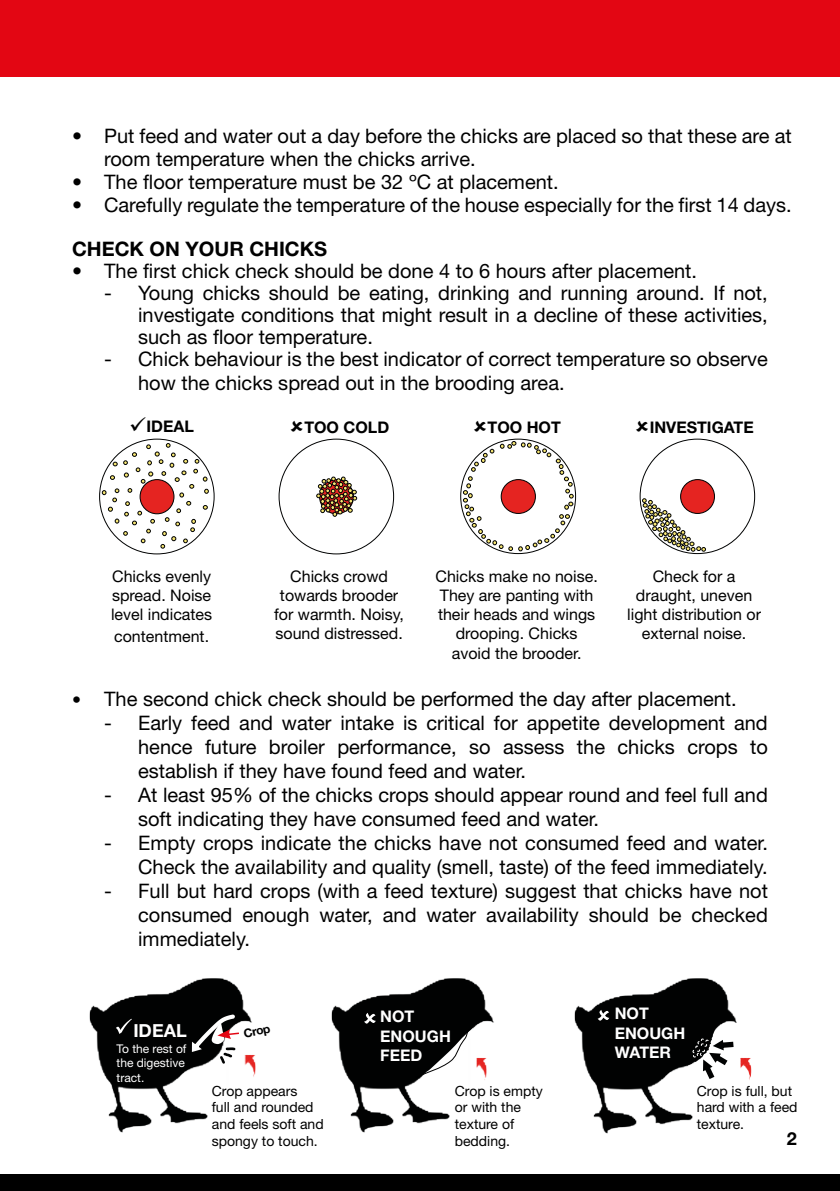
<style>
.page{position:relative;width:840px;height:1191px;background:#fff}
.page>*{position:absolute;margin:0;border:0;box-sizing:border-box;transform-origin:0 0}
.t1{font:20px/24px "Helvetica Neue LT Std";color:#000;text-align:justify}
.t2{font:700 20px "Helvetica Neue LT Std";color:#000}
.t3{font:700 18px "Helvetica Neue LT Std";color:#fff}
.t4{font:700 18px "Helvetica Neue LT Std";color:#000}
.t5{font:16px/19.2px "Helvetica Neue LT Std";color:#000;text-align:center}
.t6{font:700 16px "Helvetica Neue LT Std";color:#000}
.t7{font:700 16px/19.2px "Helvetica Neue LT Std";color:#fff}
.t8{font:14px/16.8px "Helvetica Neue LT Std";color:#000}
.t9{font:12px/14.4px "Helvetica Neue LT Std";color:#fff}
.t10{font:700 12px "Helvetica Neue LT Std";color:#000}
.s1{font-size:18px}
</style>
<div class="page">
<svg style="left:99px;top:439px;width:115px;height:115px"></svg>
<svg style="left:102px;top:443px;width:106px;height:105px"></svg>
<svg style="left:316px;top:477px;width:41px;height:39px"></svg>
<svg style="left:463px;top:441px;width:110px;height:110px"></svg>
<div style="left:680px;top:479px;width:34px;height:34px;background:#e52421;border-radius:50%"></div>
<div style="left:679px;top:479px;width:35px;height:35px;border:1px solid #010202;border-radius:50%"></div>
<svg style="left:642px;top:498px;width:63px;height:53px"></svg>
<img style="left:574px;top:978px;width:163px;height:156px">
<svg style="left:663px;top:1027px;width:70px;height:52px"></svg>
<svg style="left:597px;top:1009px;width:12px;height:11px"></svg>
<img style="left:732px;top:1055px;width:20px;height:26px">
<img style="left:331px;top:978px;width:163px;height:155px">
<svg style="left:364px;top:1012px;width:11px;height:11px"></svg>
<img style="left:468px;top:1055px;width:26px;height:26px">
<svg style="left:414px;top:1027px;width:59px;height:51px"></svg>
<img style="left:89px;top:978px;width:163px;height:155px">
<div style="left:229px;top:1039px;width:34px;height:57px;background:#fff"></div>
<svg style="left:116px;top:1018px;width:16px;height:16px"></svg>
<img style="left:244px;top:1054px;width:12px;height:23px">
<svg style="left:192px;top:1014px;width:48px;height:52px"></svg>
<div style="left:0;top:0;width:839px;height:77px;background:#e30613"></div>
<div style="left:0;top:1174px;width:839px;height:17px;background:#000"></div>
<p class="t1" style="left:104px;top:124px;width:688px;line-height:23px;text-indent:-32px">• Put feed and water out a day before the chicks are placed so that these are at room temperature when the chicks arrive.</p>
<p class="t1" style="left:72px;top:170px;width:488px">• The floor temperature must be 32 ºC at placement.</p>
<p class="t1" style="left:72px;top:193px;width:720px">• Carefully regulate the temperature of the house especially for the first 14 days.</p>
<p class="t2" style="left:72px;top:236px;width:256px">CHECK ON YOUR CHICKS</p>
<p class="t1" style="left:72px;top:259px;width:626px">• The first chick check should be done 4 to 6 hours after placement.</p>
<p class="t1" style="left:138px;top:282px;width:631px;line-height:22px;text-indent:-34px">- Young chicks should be eating, drinking and running around. If not, investigate conditions that might result in a decline of these activities, such as floor temperature.</p>
<p class="t1" style="left:138px;top:347px;width:631px;text-indent:-34px">- Chick behaviour is the best indicator of correct temperature so observe how the chicks spread out in the brooding area.</p>
<p class="t6" style="left:129px;top:416px;width:66px">✓IDEAL</p>
<p class="t5" style="left:111px;top:566px;width:103px;text-align:justify">Chicks evenly spread. Noise level indicates</p>
<p class="t5" style="left:114px;top:626px;width:96px">contentment.</p>
<p class="t6" style="left:304px;top:417px;width:86px">TOO COLD</p>
<p class="t6" style="left:487px;top:417px;width:75px">TOO HOT</p>
<p class="t6" style="left:649px;top:417px;width:105px">INVESTIGATE</p>
<p class="t5" style="left:274px;top:566px;width:131px">Chicks crowd towards brooder for warmth. Noisy, sound distressed.</p>
<p class="t5" style="left:435px;top:566px;width:164px">Chicks make no noise.<br>They are panting with their heads and wings drooping. Chicks avoid the brooder.</p>
<p class="t5" style="left:627px;top:566px;width:135px">Check for a draught, uneven light distribution or external noise.</p>
<p class="t1" style="left:72px;top:687px;width:666px"><span class="s1">•</span> The second chick check should be performed the day after placement.</p>
<p class="t1" style="left:138px;top:711px;width:631px;text-indent:-34px">- Early feed and water intake is critical for appetite development and hence future broiler performance, so assess the chicks crops to establish if they have found feed and water.</p>
<p class="t1" style="left:138px;top:783px;width:631px;text-indent:-34px">- At least 95% of the chicks crops should appear round and feel full and soft indicating they have consumed feed and water.</p>
<p class="t1" style="left:104px;top:831px;width:665px;text-align:right">- Empty crops indicate the chicks have not consumed feed and water.<br>Check the availability and quality (smell, taste) of the feed immediately.</p>
<p class="t1" style="left:138px;top:879px;width:631px;text-indent:-34px">- Full but hard crops (with a feed texture) suggest that chicks have not consumed enough water, and water availability should be checked immediately.</p>
<p class="t3" style="left:133px;top:1019px;width:55px">IDEAL</p>
<p class="t9" style="left:116px;top:1041px;width:71px">To the rest of the digestive tract.</p>
<p class="t10" style="left:242px;top:1026px;width:28px;rotate:-13deg">Crop</p>
<p class="t8" style="left:212px;top:1082px;width:113px">Crop appears<br>full and rounded and feels soft and spongy to touch.</p>
<p class="t7" style="left:380px;top:1006px;width:72px">NOT<br>ENOUGH<br>FEED</p>
<p class="t8" style="left:454px;top:1082px;width:89px">Crop is empty or with the texture of bedding.</p>
<p class="t7" style="left:614px;top:1003px;width:72px">NOT<br>ENOUGH<br>WATER</p>
<p class="t8" style="left:696px;top:1082px;width:102px">Crop is full, but hard with a feed texture.</p>
<p class="t4" style="left:786px;top:1127px;width:12px">2</p>
</div>
